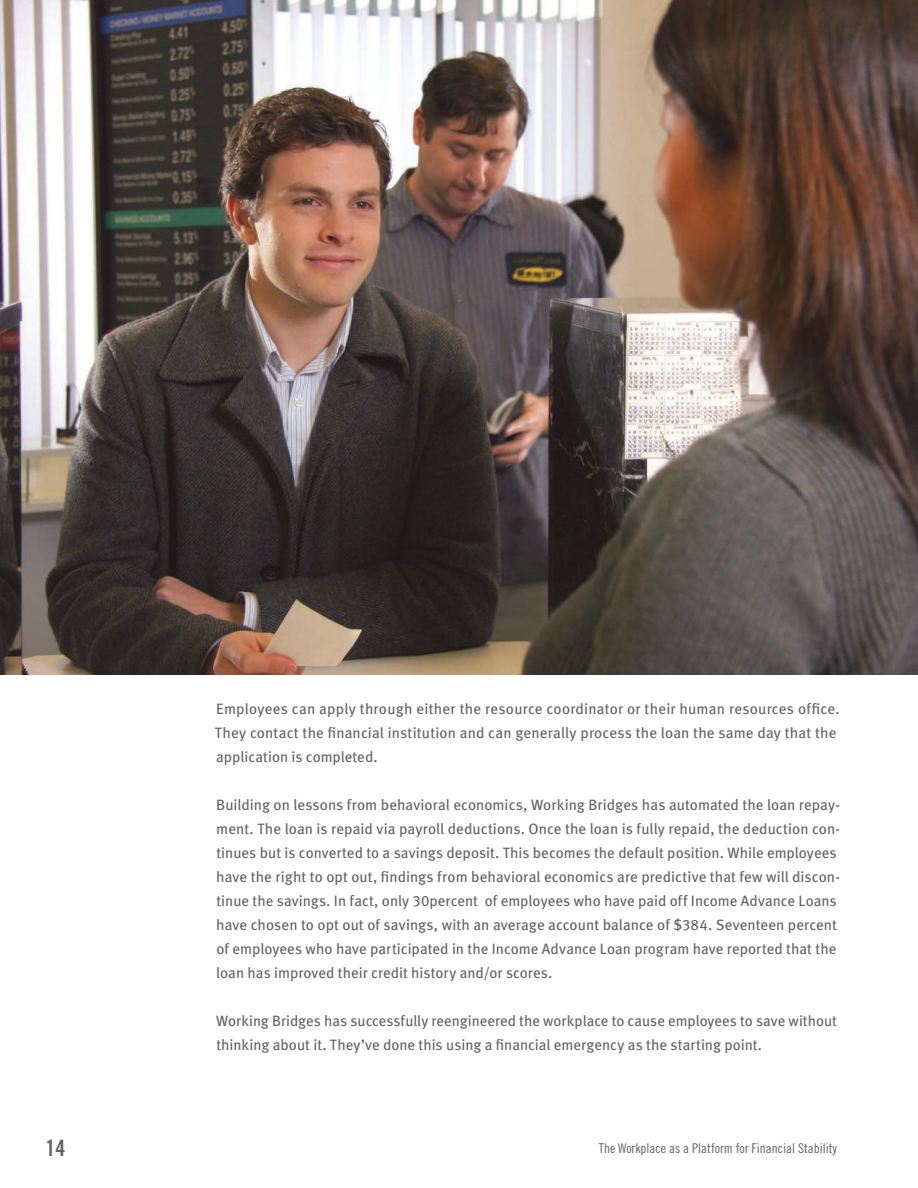
<style>
.page{position:relative;width:918px;height:1188px;background:#fff}
.page>*{position:absolute;margin:0;border:0;box-sizing:border-box;transform-origin:0 0}
.t1{font:22.5px "Trade Gothic Bold Cond Twenty";color:#636366}
.t2{font:15px/24px "Meta Book LF";letter-spacing:.005em;color:#636366}
.t3{font:13.5px "Trade Gothic Cond Eighteen";color:#636366}
</style>
<div class="page">
<img style="left:0;top:0;width:918px;height:675px">
<p class="t2" style="left:215px;top:697px;width:626px">Employees can apply through either the resource coordinator or their human resources office.<br>They contact the financial institution and can generally process the loan the same day that the application is completed.</p>
<p class="t2" style="left:216px;top:793px;width:625px">Building on lessons from behavioral economics, Working Bridges has automated the loan repay&shy;ment. The loan is repaid via payroll deductions. Once the loan is fully repaid, the deduction con&shy;tinues but is converted to a savings deposit. This becomes the default position. While employees have the right to opt out, findings from behavioral economics are predictive that few will discon&shy;tinue the savings. In fact, only 30percent of employees who have paid off Income Advance Loans have chosen to opt out of savings, with an average account balance of $384. Seventeen percent of employees who have participated in the Income Advance Loan program have reported that the loan has improved their credit history and/or scores.</p>
<p class="t2" style="left:216px;top:1009px;width:622px">Working Bridges has successfully reengineered the workplace to cause employees to save without thinking about it. They’ve done this using a financial emergency as the starting point.</p>
<h1 class="t1" style="left:45px;top:1134px;width:21px">14</h1>
<p class="t3" style="left:599px;top:1140px;width:240px">The Workplace as a Platform for Financial Stability</p>
</div>
